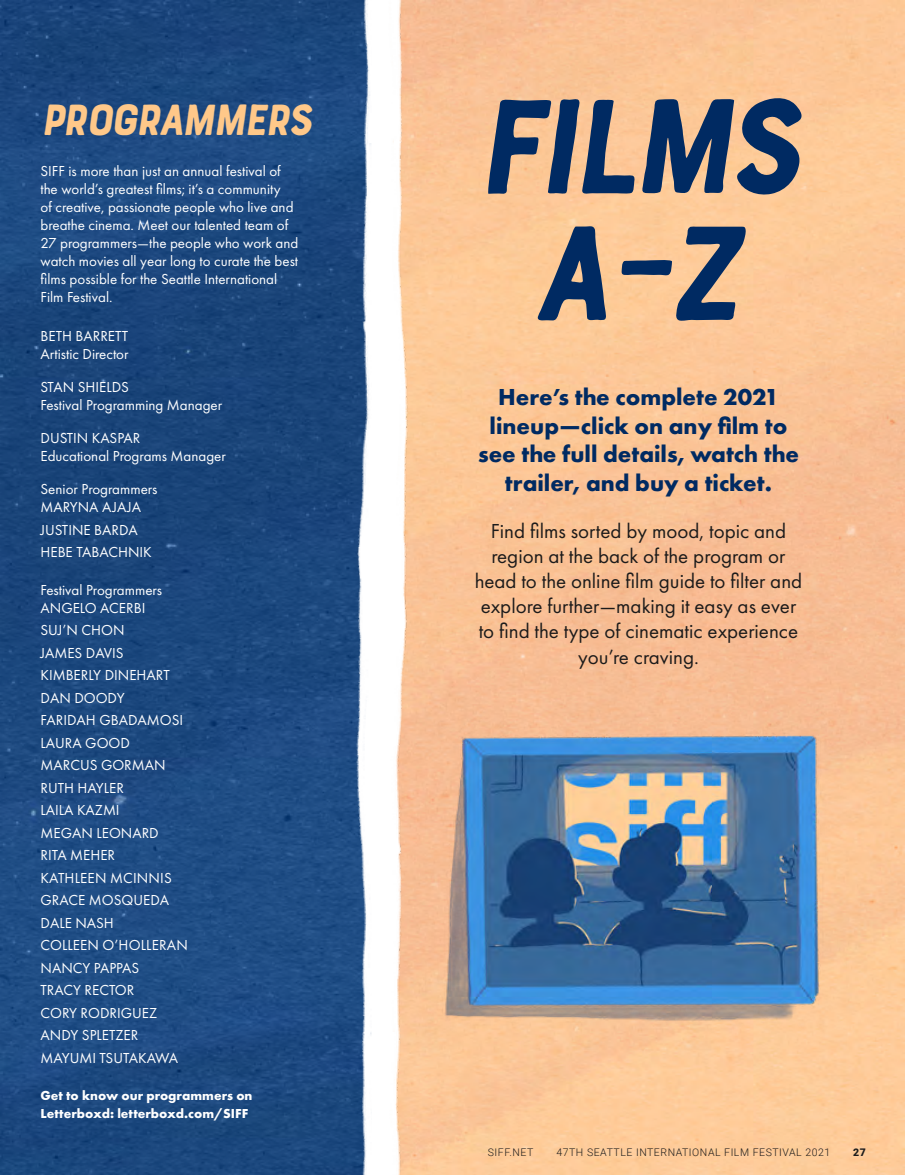
<style>
.page{position:relative;width:905px;height:1175px;background:#fff}
.page>*{position:absolute;margin:0;border:0;box-sizing:border-box;transform-origin:0 0}
.t1{font:141.15px/127.1px "Bourton Hand Base";color:#002a62;text-align:center}
.t2{font:45.9px "Bourton Hand Base";color:#ffc889}
.t3{font:700 24px/28.8px "Futura PT";color:#002a62;text-align:center}
.t4{font:21px/25.2px "Futura PT";color:#1c1b1b;text-align:center}
.t5{font:15px/22.5px "Futura PT";color:#fff}
.t6{font:700 13.5px/18px "Futura PT";color:#fff}
.t7{font:300 10.5px "Roboto";letter-spacing:.05em;color:#1c1b1b}
.t8{font:900 10.5px "Roboto";color:#1c1b1b}
</style>
<div class="page">
<img style="left:426px;top:0;width:478px;height:1174px">
<img style="left:0;top:0;width:338px;height:1174px">
<img style="left:393px;top:0;width:33px;height:1174px">
<img style="left:338px;top:0;width:34px;height:1174px">
<img style="left:426px;top:710px;width:420px;height:339px">
<h2 class="t2" style="left:40px;top:91px;width:282px">PROGRAMMERS</h2>
<h1 class="t1" style="left:474px;top:86px;width:355px">FILMS<br>A–Z</h1>
<p class="t5" style="left:40px;top:162px;width:259px;line-height:18px">SIFF is more than just an annual festival of the world’s greatest films; it’s a community<br>of creative, passionate people who live and breathe cinema. Meet our talented team of 27 programmers—the people who work and watch movies all year long to curate the best films possible for the Seattle International Film Festival.</p>
<p class="t5" style="left:40px;top:327px;width:90px;line-height:18px">BETH BARRETT<br>Artistic Director</p>
<p class="t5" style="left:40px;top:378px;width:183px;line-height:18px">STAN SHIELDS<br>Festival Programming Manager</p>
<p class="t5" style="left:40px;top:429px;width:187px;line-height:18px">DUSTIN KASPAR<br>Educational Programs Manager</p>
<p class="t5" style="left:40px;top:480px;width:118px;line-height:18px">Senior Programmers<br>MARYNA AJAJA</p>
<p class="t5" style="left:40px;top:518px;width:113px">JUSTINE BARDA<br>HEBE TABACHNIK</p>
<p class="t5" style="left:40px;top:580px;width:123px;line-height:18px">Festival Programmers<br>ANGELO ACERBI</p>
<p class="t5" style="left:40px;top:619px;width:149px">SUJ’N CHON<br>JAMES DAVIS<br>KIMBERLY DINEHART<br>DAN DOODY<br>FARIDAH GBADAMOSI<br>LAURA GOOD<br>MARCUS GORMAN<br>RUTH HAYLER<br>LAILA KAZMI<br>MEGAN LEONARD<br>RITA MEHER<br>KATHLEEN MCINNIS<br>GRACE MOSQUEDA<br>DALE NASH<br>COLLEEN O’HOLLERAN<br>NANCY PAPPAS<br>TRACY RECTOR<br>CORY RODRIGUEZ<br>ANDY SPLETZER<br>MAYUMI TSUTAKAWA</p>
<p class="t6" style="left:40px;top:1086px;width:213px">Get to know our programmers on<br>Letterboxd: letterboxd.com/SIFF</p>
<h3 class="t3" style="left:478px;top:382px;width:322px">Here’s the complete 2021 lineup—click on any film to see the full details, watch the trailer, and buy a ticket.</h3>
<h3 class="t4" style="left:474px;top:518px;width:329px">Find films sorted by mood, topic and region at the back of the program or head to the online film guide to filter and explore further—making it easy as ever to find the type of cinematic experience you’re craving.</h3>
<p class="t7" style="left:488px;top:1145px;width:47px">SIFF.NET</p>
<p class="t7" style="left:556px;top:1145px;width:275px">47TH SEATTLE INTERNATIONAL FILM FESTIVAL 2021</p>
<p class="t8" style="left:853px;top:1145px;width:14px">27</p>
</div>
